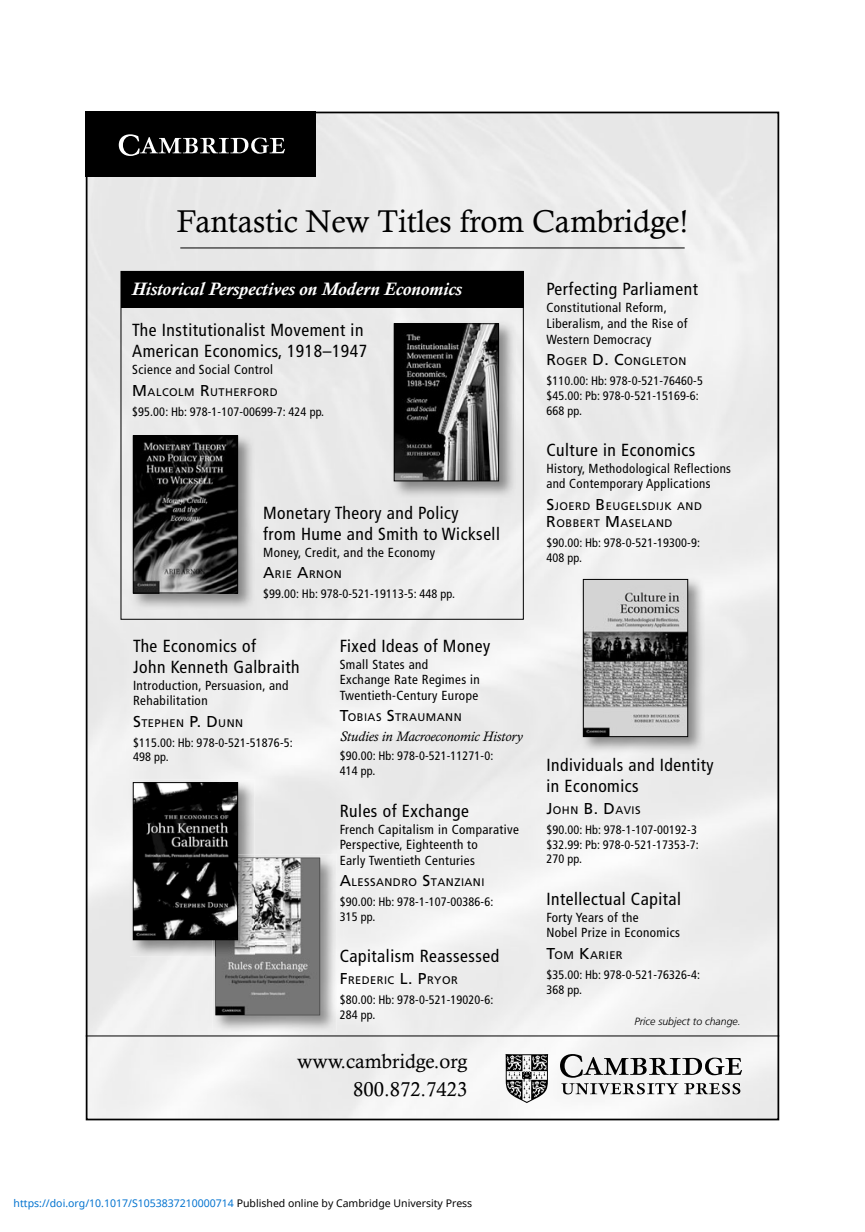
<style>
.page{position:relative;width:865px;height:1232px;background:#fff}
.page>*{position:absolute;margin:0;border:0;box-sizing:border-box;transform-origin:0 0}
.t1{font:31.5px "Calisto";color:#000}
.t2{font:20.12px/28px "Calisto MT Std";color:#000;text-align:right}
.t3{font:italic 700 18.38px "Calisto";color:#fff}
.t4{font:condensed 17.5px/21px "Frutiger LT Std";letter-spacing:.03em;color:#000}
.t5{font:italic 14px "Calisto MT Std";color:#000}
.t6{font:condensed 13.12px/15.8px "Frutiger LT Std";letter-spacing:.03em;color:#000}
.t7{font:condensed 12.25px/14.9px "Frutiger LT Std";letter-spacing:.01em;color:#000}
.t8{font:11.03px/17.5px "Frutiger LT Std";letter-spacing:.045em;color:#000}
.t9{font:10.5px "Noto Sans";color:#0172cf}
.t10{font:italic 300 10.5px "Frutiger LT Std";color:#000}
.s1{font-size:15.75px}
.s2{color:#000}
</style>
<div class="page">
<img style="left:89px;top:115px;width:687px;height:1001px">
<div style="left:86px;top:112px;width:230px;height:65px;background:#000"></div>
<svg style="left:119px;top:134px;width:166px;height:22px"></svg>
<hr style="left:180px;top:247px;width:504px;height:1px;background:#000">
<img style="left:391px;top:320px;width:124px;height:177px">
<img style="left:396px;top:325px;width:100px;height:154px">
<div style="left:394px;top:323px;width:104px;height:158px;border:1px solid #000"></div>
<img style="left:212px;top:854px;width:124px;height:177px">
<svg style="left:215px;top:857px;width:105px;height:158px;background:#898989"></svg>
<img style="left:580px;top:576px;width:124px;height:177px">
<img style="left:585px;top:581px;width:100px;height:153px">
<div style="left:583px;top:579px;width:104px;height:157px;border:1px solid #000"></div>
<svg style="left:560px;top:1054px;width:182px;height:40px"></svg>
<svg style="left:505px;top:1054px;width:43px;height:48px"></svg>
<hr style="left:86px;top:1035px;width:693px;height:1px;background:#000">
<img style="left:130px;top:432px;width:124px;height:177px">
<img style="left:135px;top:437px;width:101px;height:154px">
<div style="left:133px;top:435px;width:105px;height:158px;border:1px solid #000"></div>
<img style="left:130px;top:779px;width:124px;height:177px">
<img style="left:212px;top:854px;width:42px;height:102px">
<img style="left:215px;top:857px;width:39px;height:99px">
<img style="left:135px;top:784px;width:101px;height:153px">
<div style="left:133px;top:782px;width:105px;height:157px;border:1px solid #000"></div>
<div style="left:121px;top:271px;width:402px;height:37px;background:#000"></div>
<p class="t1" style="left:177px;top:203px;width:513px">Fantastic New Titles from Cambridge!</p>
<p class="t3" style="left:132px;top:278px;width:331px">Historical Perspectives on Modern Economics</p>
<p class="t4" style="left:132px;top:320px;width:236px">The Institutionalist Movement in<br>American Economics, 1918–1947</p>
<p class="t6" style="left:132px;top:362px;width:142px">Science and Social Control</p>
<p class="t8" style="left:132px;top:383px;width:147px"><span class="s1">M</span>ALCOLM <span class="s1">R</span>UTHERFORD</p>
<p class="t7" style="left:132px;top:404px;width:193px">$95.00: Hb: 978-1-107-00699-7: 424 pp.</p>
<p class="t4" style="left:263px;top:503px;width:238px">Monetary Theory and Policy<br>from Hume and Smith to Wicksell</p>
<p class="t6" style="left:263px;top:545px;width:174px">Money, Credit, and the Economy</p>
<p class="t8" style="left:263px;top:565px;width:80px"><span class="s1">A</span>RIE <span class="s1">A</span>RNON</p>
<p class="t7" style="left:263px;top:587px;width:193px">$99.00: Hb: 978-0-521-19113-5: 448 pp.</p>
<p class="t4" style="left:133px;top:635px;width:168px">The Economics of<br>John Kenneth Galbraith</p>
<p class="t6" style="left:133px;top:677px;width:157px">Introduction, Persuasion, and<br>Rehabilitation</p>
<p class="t8" style="left:133px;top:714px;width:112px"><span class="s1">S</span>TEPHEN <span class="s1">P. D</span>UNN</p>
<p class="t7" style="left:133px;top:735px;width:161px">$115.00: Hb: 978-0-521-51876-5:<br>498 pp.</p>
<p class="t4" style="left:339px;top:635px;width:152px">Fixed Ideas of Money</p>
<p class="t6" style="left:339px;top:656px;width:142px">Small States and<br>Exchange Rate Regimes in<br>Twentieth-Century Europe</p>
<p class="t8" style="left:339px;top:708px;width:123px"><span class="s1">T</span>OBIAS <span class="s1">S</span>TRAUMANN</p>
<p class="t5" style="left:339px;top:727px;width:185px">Studies in Macroeconomic History</p>
<p class="t7" style="left:339px;top:749px;width:155px">$90.00: Hb: 978-0-521-11271-0:<br>414 pp.</p>
<p class="t4" style="left:339px;top:800px;width:131px">Rules of Exchange</p>
<p class="t6" style="left:339px;top:821px;width:181px">French Capitalism in Comparative<br>Perspective, Eighteenth to<br>Early Twentieth Centuries</p>
<p class="t8" style="left:339px;top:873px;width:146px"><span class="s1">A</span>LESSANDRO <span class="s1">S</span>TANZIANI</p>
<p class="t7" style="left:339px;top:895px;width:155px">$90.00: Hb: 978-1-107-00386-6:<br>315 pp.</p>
<p class="t4" style="left:339px;top:946px;width:161px">Capitalism Reassessed</p>
<p class="t8" style="left:339px;top:970px;width:120px"><span class="s1">F</span>REDERIC <span class="s1">L. P</span>RYOR</p>
<p class="t7" style="left:339px;top:992px;width:155px">$80.00: Hb: 978-0-521-19020-6:<br>284 pp.</p>
<p class="t2" style="left:297px;top:1049px;width:171px">www.cambridge.org<br>800.872.7423</p>
<p class="t4" style="left:546px;top:279px;width:153px">Perfecting Parliament</p>
<p class="t6" style="left:546px;top:300px;width:143px">Constitutional Reform,<br>Liberalism, and the Rise of<br>Western Democracy</p>
<p class="t8" style="left:546px;top:352px;width:142px"><span class="s1">R</span>OGER <span class="s1">D. C</span>ONGLETON</p>
<p class="t7" style="left:546px;top:373px;width:158px">$110.00: Hb: 978-0-521-76460-5 $45.00: Pb: 978-0-521-15169-6:<br>668 pp.</p>
<p class="t4" style="left:546px;top:440px;width:150px">Culture in Economics</p>
<p class="t6" style="left:546px;top:461px;width:186px">History, Methodological Reflections and Contemporary Applications</p>
<p class="t8" style="left:546px;top:497px;width:157px"><span class="s1">S</span>JOERD <span class="s1">B</span>EUGELSDIJK AND<br><span class="s1">R</span>OBBERT <span class="s1">M</span>ASELAND</p>
<p class="t7" style="left:546px;top:536px;width:155px">$90.00: Hb: 978-0-521-19300-9:<br>408 pp.</p>
<p class="t4" style="left:546px;top:755px;width:169px">Individuals and Identity in Economics</p>
<p class="t8" style="left:546px;top:801px;width:96px"><span class="s1">J</span>OHN <span class="s1">B. D</span>AVIS</p>
<p class="t7" style="left:546px;top:822px;width:154px">$90.00: Hb: 978-1-107-00192-3 $32.99: Pb: 978-0-521-17353-7:<br>270 pp.</p>
<p class="t4" style="left:546px;top:888px;width:136px">Intellectual Capital</p>
<p class="t6" style="left:546px;top:909px;width:135px">Forty Years of the<br>Nobel Prize in Economics</p>
<p class="t8" style="left:546px;top:945px;width:78px"><span class="s1">T</span>OM <span class="s1">K</span>ARIER</p>
<p class="t7" style="left:546px;top:967px;width:155px">$35.00: Hb: 978-0-521-76326-4:<br>368 pp.</p>
<p class="t10" style="left:634px;top:1015px;width:108px">Price subject to change.</p>
<p class="t9" style="left:14px;top:1195px;width:460px">https://doi.org/10.1017/S1053837210000714 <span class="s2">Published online by Cambridge University Press</span></p>
</div>
